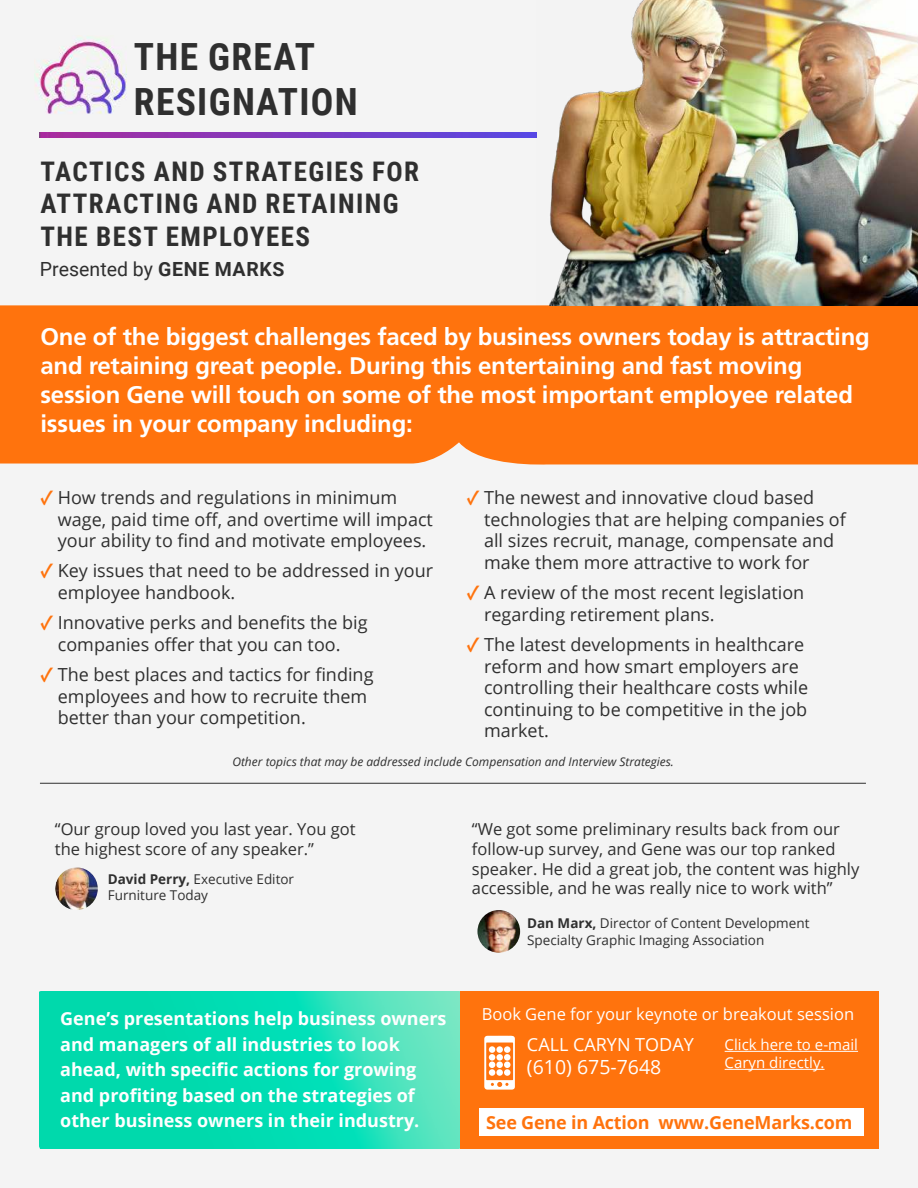
<style>
.page{position:relative;width:918px;height:1188px;background:#f4f4f4}
.page>*{position:absolute;margin:0;border:0;box-sizing:border-box;transform-origin:0 0}
.t1{font:700 37.5px/45px "Roboto Condensed";letter-spacing:.035em;color:#2f2f2f}
.t2{font:700 27px/32.4px "Roboto Condensed";letter-spacing:.055em;color:#2f2f2f}
.t3{font:700 24px/28.8px "Frutiger";letter-spacing:-.01em;color:#fff}
.t4{font:19.5px "Roboto";color:#2f2f2f}
.t5{font:19.5px "Open Sans";color:#fff}
.t6{font:18px/21.6px "Open Sans";color:#2f2f2f}
.t7{font:700 18px/25.5px "Open Sans";color:#fff}
.t8{font:700 18px "Open Sans";letter-spacing:-.01em;color:#ff730d}
.t9{font:18px "Open Sans";color:#fff}
.t10{font:16.5px/19.8px "Open Sans";color:#2f2f2f}
.t11{font:16.5px "Open Sans";color:#fff}
.t12{font:15px/18px "Open Sans";color:#fff}
.t13{font:13.5px/16.2px "Open Sans";color:#2f2f2f}
.t14{font:italic 12px "Open Sans";color:#2f2f2f}
.s1{font-weight:700}
.s2{font-family:"Acumin Pro";font-weight:700;color:#ff730d}
</style>
<div class="page">
<img style="left:40px;top:991px;width:420px;height:157px">
<div style="left:460px;top:991px;width:419px;height:157px;background:#ff730d"></div>
<svg style="left:484px;top:1036px;width:31px;height:54px"></svg>
<div style="left:496px;top:1062px;width:7px;height:6px;background:#fff;border-radius:50%"></div>
<div style="left:504px;top:1062px;width:7px;height:6px;background:#fff;border-radius:50%"></div>
<div style="left:489px;top:1069px;width:6px;height:7px;background:#fff;border-radius:50%"></div>
<div style="left:496px;top:1069px;width:7px;height:7px;background:#fff;border-radius:50%"></div>
<div style="left:504px;top:1069px;width:7px;height:7px;background:#fff;border-radius:50%"></div>
<div style="left:479px;top:1108px;width:385px;height:28px;background:#fff"></div>
<hr style="left:725px;top:1051px;width:133px;height:1px;background:#fff">
<hr style="left:725px;top:1069px;width:100px;height:1px;background:#fff">
<div style="left:0;top:305px;width:918px;height:160px;background:#ff730d"></div>
<img style="left:34px;top:36px;width:92px;height:78px">
<img style="left:55px;top:867px;width:43px;height:43px;border-radius:21px">
<img style="left:477px;top:910px;width:43px;height:43px;border-radius:21px">
<img style="left:40px;top:133px;width:496px;height:4px">
<hr style="left:40px;top:783px;width:826px;height:1px;background:#2f2f2f">
<img style="left:536px;top:0;width:382px;height:305px">
<h1 class="t1" style="left:134px;top:34px;width:225px">THE GREAT<br>RESIGNATION</h1>
<h2 class="t2" style="left:40px;top:155px;width:380px">TACTICS AND STRATEGIES FOR<br>ATTRACTING AND RETAINING<br>THE BEST EMPLOYEES</h2>
<p class="t4" style="left:40px;top:261px;width:246px">Presented by <span class="s1">GENE MARKS</span></p>
<p class="t3" style="left:40px;top:324px;width:831px">One of the biggest challenges faced by business owners today is attracting and retaining great people. During this entertaining and fast moving session Gene will touch on some of the most important employee related issues in your company including:</p>
<p class="t6" style="left:58px;top:489px;width:377px;text-indent:-17px"><span class="s2">✓</span> How trends and regulations in minimum wage, paid time o昀昀, and overtime will impact your ability to 昀椀nd and motivate employees.</p>
<p class="t6" style="left:58px;top:562px;width:377px;text-indent:-17px"><span class="s2">✓</span> Key issues that need to be addressed in your employee handbook.</p>
<p class="t6" style="left:40px;top:612px;width:329px;text-align:center"><span class="s2">✓</span> Innovative perks and bene昀椀ts the big companies o昀昀er that you can too.</p>
<p class="t6" style="left:58px;top:663px;width:317px;text-indent:-17px"><span class="s2">✓</span> The best places and tactics for 昀椀nding employees and how to recruite them better than your competition.</p>
<p class="t6" style="left:484px;top:489px;width:363px;text-indent:-17px"><span class="s2">✓</span> The newest and innovative cloud based technologies that are helping companies of all sizes recruit, manage, compensate and make them more attractive to work for</p>
<p class="t6" style="left:484px;top:584px;width:322px;text-indent:-17px"><span class="s2">✓</span> A review of the most recent legislation regarding retirement plans.</p>
<p class="t6" style="left:484px;top:635px;width:326px;text-indent:-17px"><span class="s2">✓</span> The latest developments in healthcare reform and how smart employers are controlling their healthcare costs while continuing to be competitive in the job market.</p>
<p class="t14" style="left:232px;top:757px;width:443px">Other topics that may be addressed include Compensation and Interview Strategies.</p>
<p class="t10" style="left:55px;top:821px;width:302px">“Our group loved you last year. You got the highest score of any speaker.”</p>
<p class="t10" style="left:472px;top:821px;width:389px">“We got some preliminary results back from our follow-up survey, and Gene was our top ranked speaker. He did a great job, the content was highly accessible, and he was really nice to work with”</p>
<p class="t13" style="left:108px;top:873px;width:188px"><span class="s1">David Perry,</span> Executive Editor<br>Furniture Today</p>
<p class="t7" style="left:60px;top:1008px;width:388px">Gene’s presentations help business owners and managers of all industries to look ahead, with speci昀椀c actions for growing and pro昀椀ting based on the strategies of other business owners in their industry.</p>
<p class="t13" style="left:527px;top:917px;width:284px"><span class="s1">Dan Marx,</span> Director of Content Development<br>Specialty Graphic Imaging Association</p>
<p class="t11" style="left:482px;top:1008px;width:374px">Book Gene for your keynote or breakout session</p>
<p class="t9" style="left:527px;top:1037px;width:168px">CALL CARYN TODAY</p>
<p class="t5" style="left:527px;top:1059px;width:136px">(610) 675-7648</p>
<p class="t12" style="left:725px;top:1037px;width:135px">Click here to e-mail<br>Caryn directly.</p>
<p class="t8" style="left:486px;top:1115px;width:368px">See Gene in Action www.GeneMarks.com</p>
</div>
